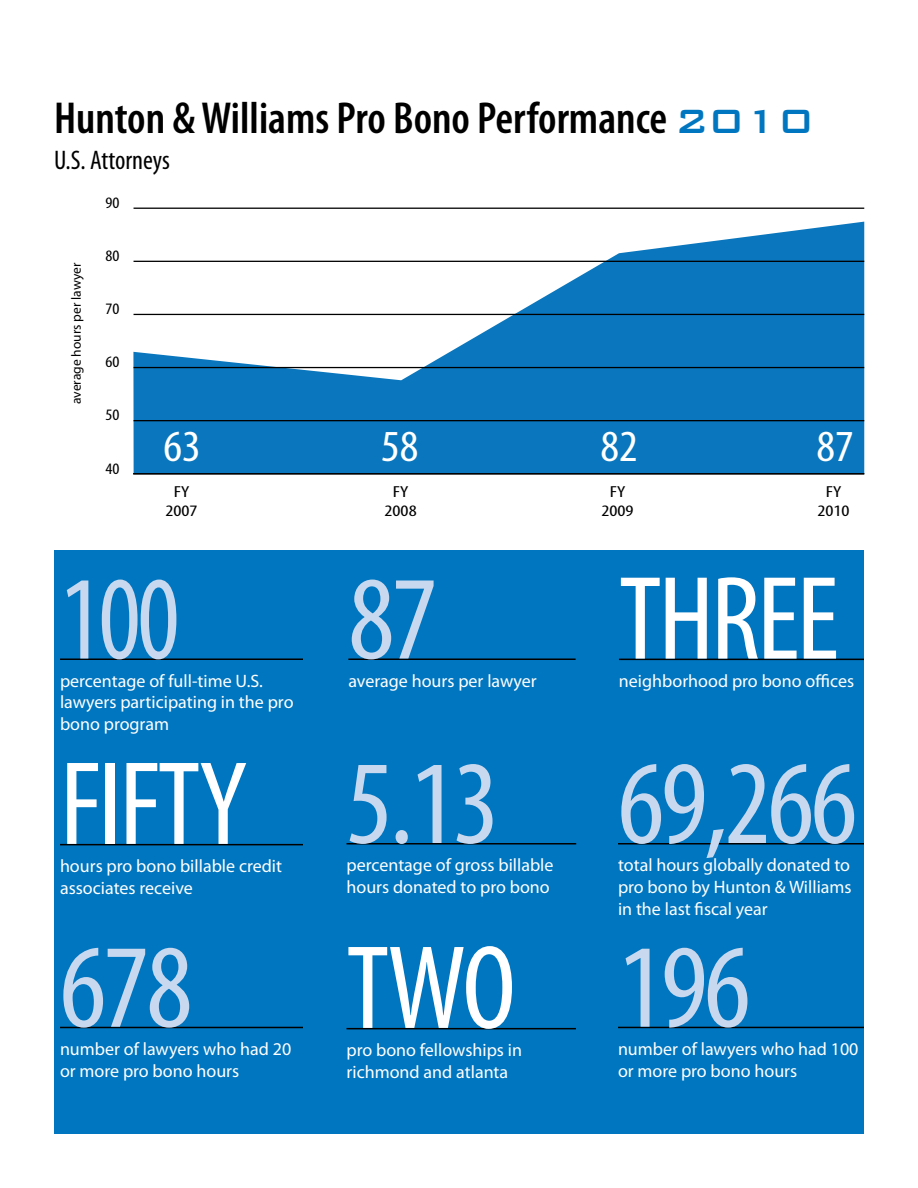
<style>
.page{position:relative;width:918px;height:1188px;background:#fff}
.page>*{position:absolute;margin:0;border:0;box-sizing:border-box;transform-origin:0 0}
.t1{font:condensed 120px "Myriad Pro";letter-spacing:-.025em;color:#c7d8ef}
.t2{font:condensed 120px "Myriad Pro";letter-spacing:-.025em;color:#fff}
.t3{font:condensed 120px "Myriad Pro";letter-spacing:-.025em;color:#c7d8ef;scale:.9 1}
.t4{font:600 condensed 45px "Myriad Pro";color:#000}
.t5{font:condensed 44.55px "Myriad Pro";color:#fff;scale:1.09 1}
.t6{font:condensed 27px "Myriad Pro";color:#000}
.t7{font:18px/21.6px "Myriad Pro";color:#fff}
.t8{font:condensed 16.05px/19.2px "Myriad Pro";color:#000;text-align:center;scale:1.3 1}
.t9{font:condensed 16.05px "Myriad Pro";color:#000;scale:1.14 1}
.t10{font:13.5px "Myriad Pro";color:#000}
.s1{font-family:"Bank Gothic";font-weight:500;font-stretch:normal;color:#0076c0}
</style>
<div class="page">
<div style="left:55px;top:550px;width:809px;height:583px;background:#0076c0"></div>
<hr style="left:60px;top:658px;width:243px;height:2px;background:#000">
<hr style="left:348px;top:658px;width:228px;height:2px;background:#000">
<hr style="left:619px;top:659px;width:245px;height:1px;background:#000">
<hr style="left:60px;top:844px;width:243px;height:1px;background:#000">
<hr style="left:346px;top:843px;width:230px;height:1px;background:#000">
<hr style="left:618px;top:843px;width:246px;height:1px;background:#000">
<hr style="left:60px;top:1027px;width:243px;height:1px;background:#000">
<hr style="left:346px;top:1028px;width:230px;height:1px;background:#000">
<hr style="left:618px;top:1027px;width:246px;height:1px;background:#000">
<svg style="left:133px;top:222px;width:731px;height:251px;fill:#0976bd"></svg>
<hr style="left:133px;top:473px;width:731px;height:1px;background:#000">
<hr style="left:134px;top:420px;width:730px;height:1px;background:#000">
<hr style="left:134px;top:367px;width:730px;height:1px;background:#000">
<hr style="left:134px;top:314px;width:730px;height:1px;background:#000">
<hr style="left:134px;top:261px;width:730px;height:1px;background:#000">
<hr style="left:134px;top:208px;width:730px;height:1px;background:#000">
<h2 class="t4" style="left:54px;top:94px;width:761px">Hunton &amp; Williams Pro Bono Performance <span class="s1">2010</span></h2>
<h3 class="t6" style="left:54px;top:146px;width:117px">U.S. Attorneys</h3>
<p class="t10" style="left:69px;top:404px;width:143px;rotate:-90deg">average hours per lawyer</p>
<p class="t9" style="left:105px;top:194px;width:14px">90</p>
<p class="t9" style="left:105px;top:247px;width:14px">80</p>
<p class="t9" style="left:105px;top:300px;width:14px">70</p>
<p class="t9" style="left:105px;top:353px;width:14px">60</p>
<p class="t9" style="left:105px;top:406px;width:14px">50</p>
<p class="t9" style="left:105px;top:460px;width:14px">40</p>
<h3 class="t5" style="left:164px;top:422px;width:36px">63</h3>
<h3 class="t5" style="left:381px;top:422px;width:36px">58</h3>
<h3 class="t5" style="left:600px;top:422px;width:36px">82</h3>
<h3 class="t5" style="left:817px;top:422px;width:36px">87</h3>
<p class="t8" style="left:165px;top:482px;width:26px">FY<br>2007</p>
<p class="t8" style="left:385px;top:482px;width:26px">FY<br>2008</p>
<p class="t8" style="left:602px;top:482px;width:26px">FY<br>2009</p>
<p class="t8" style="left:817px;top:482px;width:26px">FY<br>2010</p>
<h1 class="t3" style="left:60px;top:554px;width:134px">100</h1>
<p class="t7" style="left:60px;top:670px;width:235px">percentage of full-time U.S. lawyers participating in the pro bono program</p>
<h1 class="t2" style="left:60px;top:739px;width:188px">FIFTY</h1>
<p class="t7" style="left:60px;top:856px;width:224px">hours pro bono billable credit associates receive</p>
<h1 class="t1" style="left:60px;top:922px;width:134px">678</h1>
<p class="t7" style="left:60px;top:1039px;width:233px">number of lawyers who had 20 or more pro bono hours</p>
<h1 class="t2" style="left:619px;top:554px;width:222px">THREE</h1>
<h1 class="t1" style="left:348px;top:554px;width:91px">87</h1>
<p class="t7" style="left:348px;top:670px;width:190px">average hours per lawyer</p>
<p class="t7" style="left:619px;top:670px;width:237px">neighborhood pro bono offices</p>
<h1 class="t1" style="left:346px;top:738px;width:154px">5.13</h1>
<p class="t7" style="left:346px;top:855px;width:209px">percentage of gross billable hours donated to pro bono</p>
<h1 class="t2" style="left:346px;top:923px;width:171px">TWO</h1>
<p class="t7" style="left:346px;top:1040px;width:177px">pro bono fellowships in richmond and atlanta</p>
<h1 class="t1" style="left:618px;top:738px;width:241px">69,266</h1>
<p class="t7" style="left:618px;top:855px;width:235px;text-align:justify">total hours globally donated to pro bono by Hunton &amp; Williams in the last fiscal year</p>
<h1 class="t1" style="left:618px;top:922px;width:134px">196</h1>
<p class="t7" style="left:618px;top:1039px;width:242px">number of lawyers who had 100 or more pro bono hours</p>
</div>
